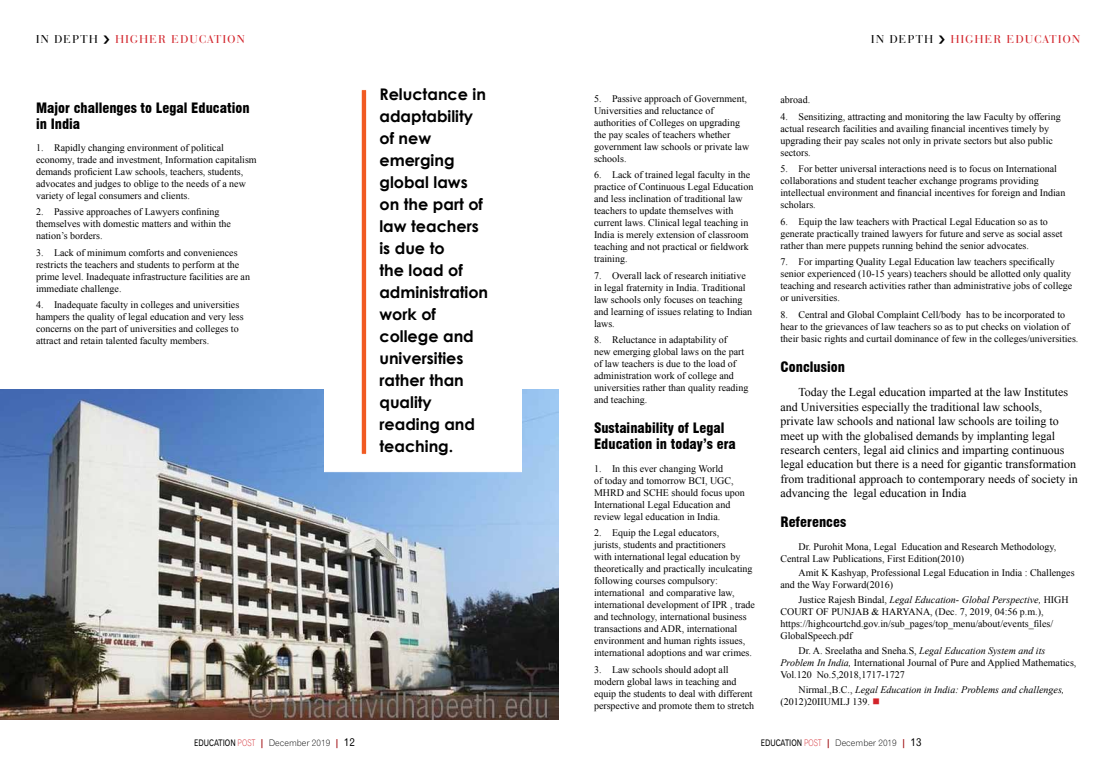
<style>
.page{position:relative;width:1116px;height:774px;background:#fff}
.page>*{position:absolute;margin:0;border:0;box-sizing:border-box;transform-origin:0 0}
.t1{font:700 16px/22px "Century Gothic";color:#000}
.t2{font:900 condensed 14px/16px "Swiss 721 BT";color:#000}
.t3{font:12px/14.4px "Times New Roman";color:#000}
.t4{font:12px "Bauer Bodoni BT";letter-spacing:.12em;color:#d2232a}
.t5{font:12px "Bauer Bodoni BT";letter-spacing:.12em;color:#000}
.t6{font:10px/12px "Times New Roman";color:#000}
.t7{font:italic 10px/12px "Times New Roman";color:#000}
.t8{font:9px "Gothic 720 BT Light B";color:#000}
.s1{font-style:italic}
.s2{font-style:normal}
.s3{color:#d2232a}
.s4{font-family:"Gothic 720 BT Roman B"}
.s5{font-family:"Gothic 720 BT Bold B";color:#9e0b0f}
.s6{font-family:"Gothic 720 BT Roman B";font-size:11px}
</style>
<div class="page">
<img style="left:0;top:390px;width:558px;height:330px">
<div style="left:324px;top:105px;width:198px;height:367px;background:#fff"></div>
<svg style="left:361px;top:90px;width:6px;height:365px;background:#f4875e"></svg>
<p class="t5" style="left:36px;top:31px;width:63px">IN DEPTH</p>
<p class="t4" style="left:116px;top:31px;width:131px">HIGHER EDUCATION</p>
<p class="t5" style="left:871px;top:31px;width:63px">IN DEPTH</p>
<p class="t4" style="left:951px;top:31px;width:131px">HIGHER EDUCATION</p>
<h2 class="t2" style="left:36px;top:100px;width:215px">Major challenges to Legal Education in India</h2>
<p class="t6" style="left:36px;top:141px;width:222px">1. Rapidly changing environment of political economy, trade and investment, Information capitalism demands proficient Law schools, teachers, students, advocates and judges to oblige to the needs of a new variety of legal consumers and clients.</p>
<p class="t6" style="left:36px;top:206px;width:196px">2. Passive approaches of Lawyers confining themselves with domestic matters and within the nation’s borders.</p>
<p class="t6" style="left:36px;top:246px;width:216px">3. Lack of minimum comforts and conveniences restricts the teachers and students to perform at the prime level. Inadequate infrastructure facilities are an immediate challenge.</p>
<p class="t6" style="left:36px;top:299px;width:209px">4. Inadequate faculty in colleges and universities hampers the quality of legal education and very less concerns on the part of universities and colleges to attract and retain talented faculty members.</p>
<h1 class="t1" style="left:379px;top:82px;width:110px">Reluctance in adaptability of new emerging global laws on the part of law teachers is due to<br>the load of administration work of college and universities rather than quality reading and teaching.</h1>
<p class="t6" style="left:594px;top:92px;width:157px">5. Passive approach of Government,<br>Universities and reluctance of authorities of Colleges on upgrading the pay scales of teachers whether government law schools or private law schools.</p>
<p class="t6" style="left:594px;top:169px;width:161px">6. Lack of trained legal faculty in the practice of Continuous Legal Education and less inclination of traditional law teachers to update themselves with current laws. Clinical legal teaching in India is merely extension of classroom teaching and not practical or fieldwork training.</p>
<p class="t6" style="left:594px;top:269px;width:160px">7. Overall lack of research initiative in legal fraternity in India. Traditional law schools only focuses on teaching and learning of issues relating to Indian laws.</p>
<p class="t6" style="left:594px;top:334px;width:156px">8. Reluctance in adaptability of<br>new emerging global laws on the part of law teachers is due to the load of administration work of college and universities rather than quality reading and teaching.</p>
<h2 class="t2" style="left:594px;top:420px;width:143px">Sustainability of Legal<br>Education in today’s era</h2>
<p class="t6" style="left:594px;top:462px;width:152px">1. In this ever changing World<br>of today and tomorrow BCI, UGC,<br>MHRD and SCHE should focus upon<br>International Legal Education and review legal education in India.</p>
<p class="t6" style="left:594px;top:527px;width:163px">2. Equip the Legal educators,<br>jurists, students and practitioners<br>with international legal education by theoretically and practically inculcating following courses compulsory: international and comparative law, international development of IPR , trade and technology, international business transactions and ADR, international environment and human rights issues, international adoptions and war crimes.</p>
<p class="t6" style="left:594px;top:663px;width:162px">3. Law schools should adopt all modern global laws in teaching and equip the students to deal with different perspective and promote them to stretch</p>
<p class="t6" style="left:780px;top:94px;width:31px">abroad.</p>
<p class="t6" style="left:780px;top:110px;width:282px">4. Sensitizing, attracting and monitoring the law Faculty by offering actual research facilities and availing financial incentives timely by upgrading their pay scales not only in private sectors but also public sectors.</p>
<p class="t6" style="left:780px;top:163px;width:286px">5. For better universal interactions need is to focus on International collaborations and student teacher exchange programs providing intellectual environment and financial incentives for foreign and Indian scholars.</p>
<p class="t6" style="left:780px;top:215px;width:284px">6. Equip the law teachers with Practical Legal Education so as to generate practically trained lawyers for future and serve as social asset rather than mere puppets running behind the senior advocates.</p>
<p class="t6" style="left:780px;top:256px;width:293px">7. For imparting Quality Legal Education law teachers specifically senior experienced (10-15 years) teachers should be allotted only quality teaching and research activities rather than administrative jobs of college or universities.</p>
<p class="t6" style="left:780px;top:308px;width:300px">8. Central and Global Complaint Cell/body has to be incorporated to hear to the grievances of law teachers so as to put checks on violation of their basic rights and curtail dominance of few in the colleges/universities.</p>
<h2 class="t2" style="left:780px;top:359px;width:66px">Conclusion</h2>
<p class="t3" style="left:780px;top:385px;width:299px;text-indent:18px">Today the Legal education imparted at the law Institutes and Universities especially the traditional law schools, private law schools and national law schools are toiling to meet up with the globalised demands by implanting legal research centers, legal aid clinics and imparting continuous legal education but there is a need for gigantic transformation from traditional approach to contemporary needs of society in advancing the legal education in India</p>
<h2 class="t2" style="left:780px;top:514px;width:67px">References</h2>
<p class="t6" style="left:780px;top:540px;width:277px;text-indent:18px">Dr. Purohit Mona, Legal Education and Research Methodology,<br>Central Law Publications, First Edition(2010)</p>
<p class="t6" style="left:780px;top:567px;width:296px;text-indent:18px">Amit K Kashyap, Professional Legal Education in India : Challenges and the Way Forward(2016)</p>
<p class="t6" style="left:780px;top:594px;width:290px;text-indent:18px">Justice Rajesh Bindal, <span class="s1">Legal Education- Global Perspective,</span> HIGH COURT OF PUNJAB &amp; HARYANA, (Dec. 7, 2019, 04:56 p.m.), https://highcourtchd.gov.in/sub_pages/top_menu/about/events_files/ GlobalSpeech.pdf</p>
<p class="t6" style="left:780px;top:645px;width:297px;text-indent:18px">Dr. A. Sreelatha and Sneha.S, <span class="s1">Legal Education System and its<br>Problem In India,</span> International Journal of Pure and Applied Mathematics,<br>Vol.120 No.5,2018,1717-1727</p>
<p class="t7" style="left:780px;top:683px;width:285px;text-indent:18px"><span class="s2">Nirmal.,B.C.,</span> Legal Education in India: Problems and challenges, <span class="s2">(2012)20IIUMLJ 139.</span> <span class="s3">■</span></p>
<p class="t8" style="left:194px;top:737px;width:162px"><span class="s4">EDUCATION</span> <span class="s3">POST</span> <span class="s5">|</span> December 2019 <span class="s5">|</span> <span class="s6">12</span></p>
<p class="t8" style="left:761px;top:737px;width:162px"><span class="s4">EDUCATION</span> <span class="s3">POST</span> <span class="s5">|</span> December 2019 <span class="s5">|</span> <span class="s6">13</span></p>
</div>
